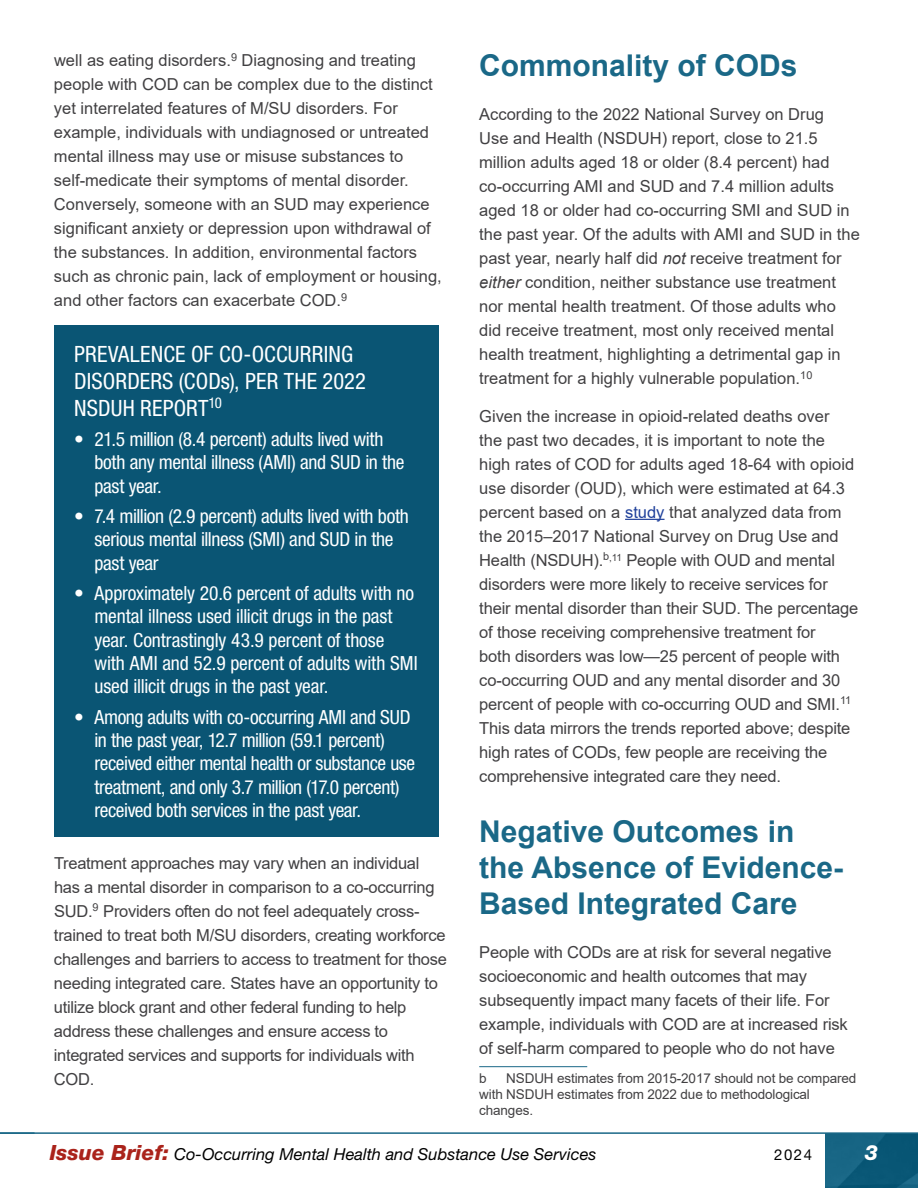
<style>
.page{position:relative;width:918px;height:1188px;background:#fff}
.page>*{position:absolute;margin:0;border:0;box-sizing:border-box;transform-origin:0 0}
.t1{font:700 30px/36px "Arial";color:#1a6887}
.Box_H1__CAP{font:condensed 22.5px/27px "Helvetica Neue LT Std";letter-spacing:.005em;color:#fff}
.t2{font:italic 800 21px "Helvetica Neue LT Std";color:#fff}
.Box_bullet{font:condensed 19.5px/23.4px "Helvetica Neue LT Std";letter-spacing:-.015em;color:#fff}
.t3{font:16.5px/24px "Arial";color:#414042}
.t4{font:italic 16.5px "Helvetica Neue LT Std";color:#000}
.t5{font:15px "Helvetica Neue LT Std";color:#000}
.t6{font:13.5px/16.2px "Arial";letter-spacing:-.01em;color:#414042}
.s1{font-style:italic}
.s2{color:#20419b}
.s3{font-weight:800;font-size:21px;color:#aa231b}
</style>
<div class="page">
<div style="left:54px;top:326px;width:385px;height:511px;background:#0a5574"></div>
<hr style="left:625px;top:519px;width:40px;height:1px;background:#20419b">
<hr style="left:479px;top:1066px;width:108px;height:1px;background:#1a6887">
<img style="left:825px;top:1134px;width:93px;height:54px">
<hr style="left:0;top:1132px;width:918px;height:2px;background:#1a6887">
<p class="t3" style="left:54px;top:48px;width:389px">well as eating disorders.<sup>9</sup> Diagnosing and treating people with COD can be complex due to the distinct yet interrelated features of M/SU disorders. For example, individuals with undiagnosed or untreated mental illness may use or misuse substances to self-medicate their symptoms of mental disorder.<br>Conversely, someone with an SUD may experience significant anxiety or depression upon withdrawal of the substances. In addition, environmental factors such as chronic pain, lack of employment or housing, and other factors can exacerbate COD.<sup>9</sup></p>
<p class="Box_H1__CAP" style="left:74px;top:340px;width:293px">PREVALENCE OF CO-OCCURRING<br>DISORDERS (CODs), PER THE 2022<br>NSDUH REPORT<sup>10</sup></p>
<p class="Box_bullet" style="left:94px;top:427px;width:311px;text-indent:-20px">• 21.5 million (8.4 percent) adults lived with both any mental illness (AMI) and SUD in the past year.</p>
<p class="Box_bullet" style="left:94px;top:504px;width:316px;text-indent:-20px">• 7.4 million (2.9 percent) adults lived with both serious mental illness (SMI) and SUD in the past year</p>
<p class="Box_bullet" style="left:94px;top:581px;width:325px;text-indent:-20px">• Approximately 20.6 percent of adults with no mental illness used illicit drugs in the past year. Contrastingly 43.9 percent of those with AMI and 52.9 percent of adults with SMI used illicit drugs in the past year.</p>
<p class="Box_bullet" style="left:94px;top:705px;width:322px;text-indent:-20px">• Among adults with co-occurring AMI and SUD in the past year, 12.7 million (59.1 percent) received either mental health or substance use treatment, and only 3.7 million (17.0 percent) received both services in the past year.</p>
<p class="t3" style="left:54px;top:851px;width:395px">Treatment approaches may vary when an individual has a mental disorder in comparison to a co-occurring SUD.<sup>9</sup> Providers often do not feel adequately cross&shy;trained to treat both M/SU disorders, creating workforce challenges and barriers to access to treatment for those needing integrated care. States have an opportunity to utilize block grant and other federal funding to help address these challenges and ensure access to integrated services and supports for individuals with COD.</p>
<h2 class="t1" style="left:479px;top:48px;width:320px">Commonality of CODs</h2>
<p class="t3" style="left:479px;top:102px;width:382px">According to the 2022 National Survey on Drug<br>Use and Health (NSDUH) report, close to 21.5 million adults aged 18 or older (8.4 percent) had co-occurring AMI and SUD and 7.4 million adults aged 18 or older had co-occurring SMI and SUD in the past year. Of the adults with AMI and SUD in the past year, nearly half did <span class="s1">not</span> receive treatment for <span class="s1">either</span> condition, neither substance use treatment nor mental health treatment. Of those adults who did receive treatment, most only received mental health treatment, highlighting a detrimental gap in treatment for a highly vulnerable population.<sup>10</sup></p>
<p class="t3" style="left:479px;top:404px;width:381px">Given the increase in opioid-related deaths over<br>the past two decades, it is important to note the high rates of COD for adults aged 18-64 with opioid use disorder (OUD), which were estimated at 64.3 percent based on a <span class="s2">study</span> that analyzed data from the 2015–2017 National Survey on Drug Use and Health (NSDUH).<sup>b</sup><sup>,11</sup> People with OUD and mental disorders were more likely to receive services for their mental disorder than their SUD. The percentage of those receiving comprehensive treatment for<br>both disorders was low—25 percent of people with co-occurring OUD and any mental disorder and 30 percent of people with co-occurring OUD and SMI.<sup>11<br></sup>This data mirrors the trends reported above; despite high rates of CODs, few people are receiving the comprehensive integrated care they need.</p>
<h2 class="t1" style="left:479px;top:814px;width:365px">Negative Outcomes in the Absence of Evidence-<br>Based Integrated Care</h2>
<p class="t3" style="left:479px;top:940px;width:370px">People with CODs are at risk for several negative socioeconomic and health outcomes that may subsequently impact many facets of their life. For example, individuals with COD are at increased risk of self-harm compared to people who do not have</p>
<p class="t6" style="left:479px;top:1070px;width:9px">b</p>
<p class="t6" style="left:479px;top:1070px;width:379px;text-indent:27px">NSDUH estimates from 2015-2017 should not be compared with NSDUH estimates from 2022 due to methodological changes.</p>
<p class="t4" style="left:50px;top:1145px;width:548px"><span class="s3">Issue Brief:</span> Co-Occurring Mental Health and Substance Use Services</p>
<p class="t5" style="left:774px;top:1146px;width:39px">2024</p>
<p class="t2" style="left:865px;top:1140px;width:15px">3</p>
</div>
